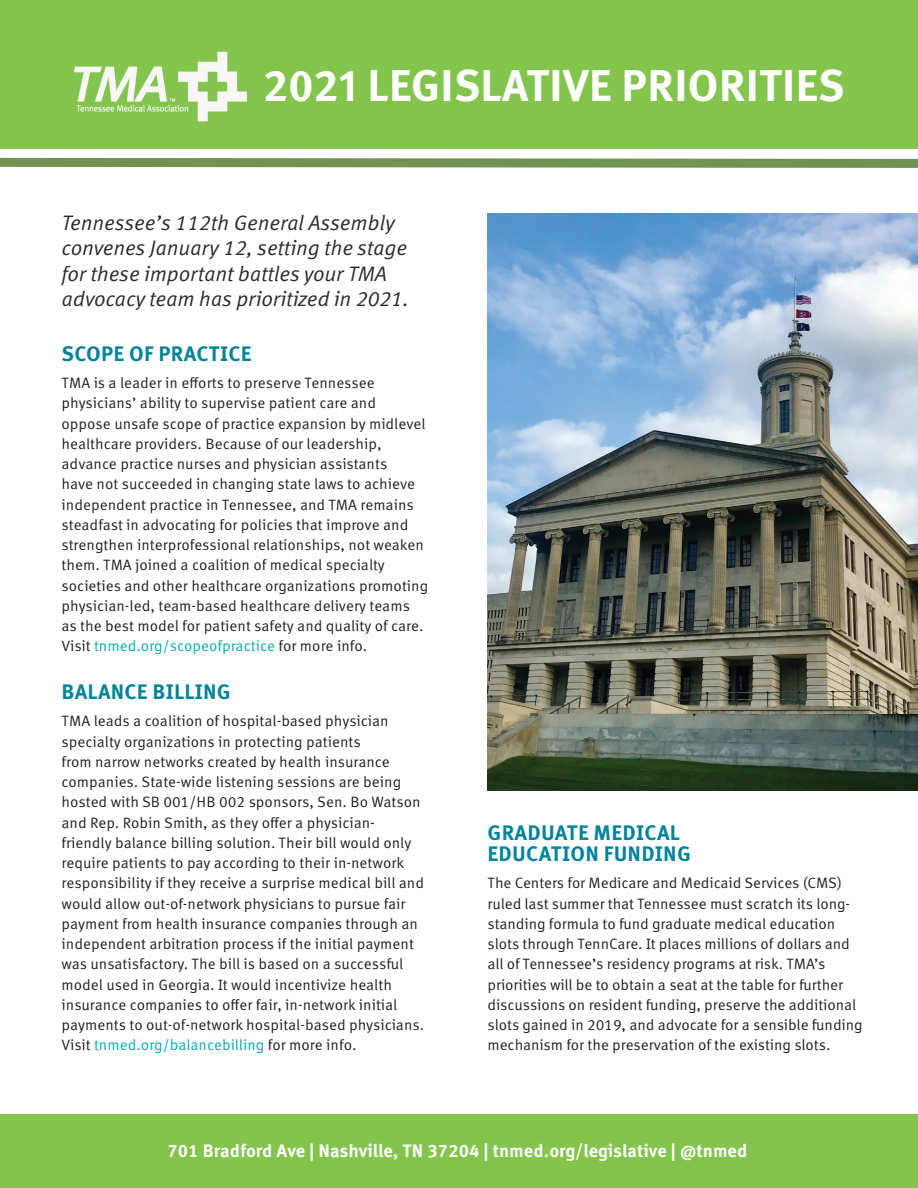
<style>
.page{position:relative;width:918px;height:1188px;background:#fff}
.page>*{position:absolute;margin:0;border:0;box-sizing:border-box;transform-origin:0 0}
.t1{font:700 44.4px "Meta Pro";letter-spacing:.01em;color:#fff}
.t2{font:italic 21px/25.5px "Meta Correspondence Pro";letter-spacing:-.01em;color:#2e2b2c}
.t3{font:700 21px/21px "Meta Correspondence Pro";letter-spacing:.01em;color:#00849a}
.t4{font:700 18px "Meta Correspondence Pro";color:#fff}
.t5{font:15px/20.2px "Meta Correspondence Pro";letter-spacing:-.005em;color:#231f20}
.s1{color:#00adb5}
</style>
<div class="page">
<div style="left:0;top:0;width:918px;height:148px;background:#82c44c"></div>
<svg style="left:0;top:157px;width:918px;height:11px;background:#89a66f"></svg>
<img style="left:74px;top:51px;width:173px;height:71px">
<img style="left:488px;top:214px;width:430px;height:577px">
<div style="left:0;top:1115px;width:918px;height:73px;background:#82c44c"></div>
<h1 class="t1" style="left:263px;top:51px;width:583px">2021 LEGISLATIVE PRIORITIES</h1>
<h2 class="t2" style="left:62px;top:208px;width:349px">Tennessee’s 112th General Assembly convenes January 12, setting the stage for these important battles your TMA advocacy team has prioritized in 2021.</h2>
<h2 class="t3" style="left:62px;top:342px;width:192px">SCOPE OF PRACTICE</h2>
<p class="t5" style="left:62px;top:372px;width:368px">TMA is a leader in efforts to preserve Tennessee physicians’ ability to supervise patient care and oppose unsafe scope of practice expansion by midlevel healthcare providers. Because of our leadership, advance practice nurses and physician assistants<br>have not succeeded in changing state laws to achieve independent practice in Tennessee, and TMA remains steadfast in advocating for policies that improve and strengthen interprofessional relationships, not weaken them. TMA joined a coalition of medical specialty societies and other healthcare organizations promoting physician-led, team-based healthcare delivery teams as the best model for patient safety and quality of care.<br>Visit <span class="s1">tnmed.org/scopeofpractice</span> for more info.</p>
<h2 class="t3" style="left:62px;top:680px;width:171px">BALANCE BILLING</h2>
<p class="t5" style="left:62px;top:710px;width:364px">TMA leads a coalition of hospital-based physician specialty organizations in protecting patients<br>from narrow networks created by health insurance companies. State-wide listening sessions are being hosted with SB 001/HB 002 sponsors, Sen. Bo Watson and Rep. Robin Smith, as they offer a physician&shy;friendly balance billing solution. Their bill would only require patients to pay according to their in-network responsibility if they receive a surprise medical bill and would allow out-of-network physicians to pursue fair payment from health insurance companies through an independent arbitration process if the initial payment was unsatisfactory. The bill is based on a successful model used in Georgia. It would incentivize health insurance companies to offer fair, in-network initial payments to out-of-network hospital-based physicians.<br>Visit <span class="s1">tnmed.org/balancebilling</span> for more info.</p>
<h2 class="t3" style="left:488px;top:821px;width:205px">GRADUATE MEDICAL<br>EDUCATION FUNDING</h2>
<p class="t5" style="left:488px;top:872px;width:377px">The Centers for Medicare and Medicaid Services (CMS) ruled last summer that Tennessee must scratch its long&shy;standing formula to fund graduate medical education slots through TennCare. It places millions of dollars and all of Tennessee’s residency programs at risk. TMA’s priorities will be to obtain a seat at the table for further discussions on resident funding, preserve the additional slots gained in 2019, and advocate for a sensible funding mechanism for the preservation of the existing slots.</p>
<p class="t4" style="left:167px;top:1136px;width:582px">701 Bradford Ave | Nashville, TN 37204 | tnmed.org/legislative | @tnmed</p>
</div>
